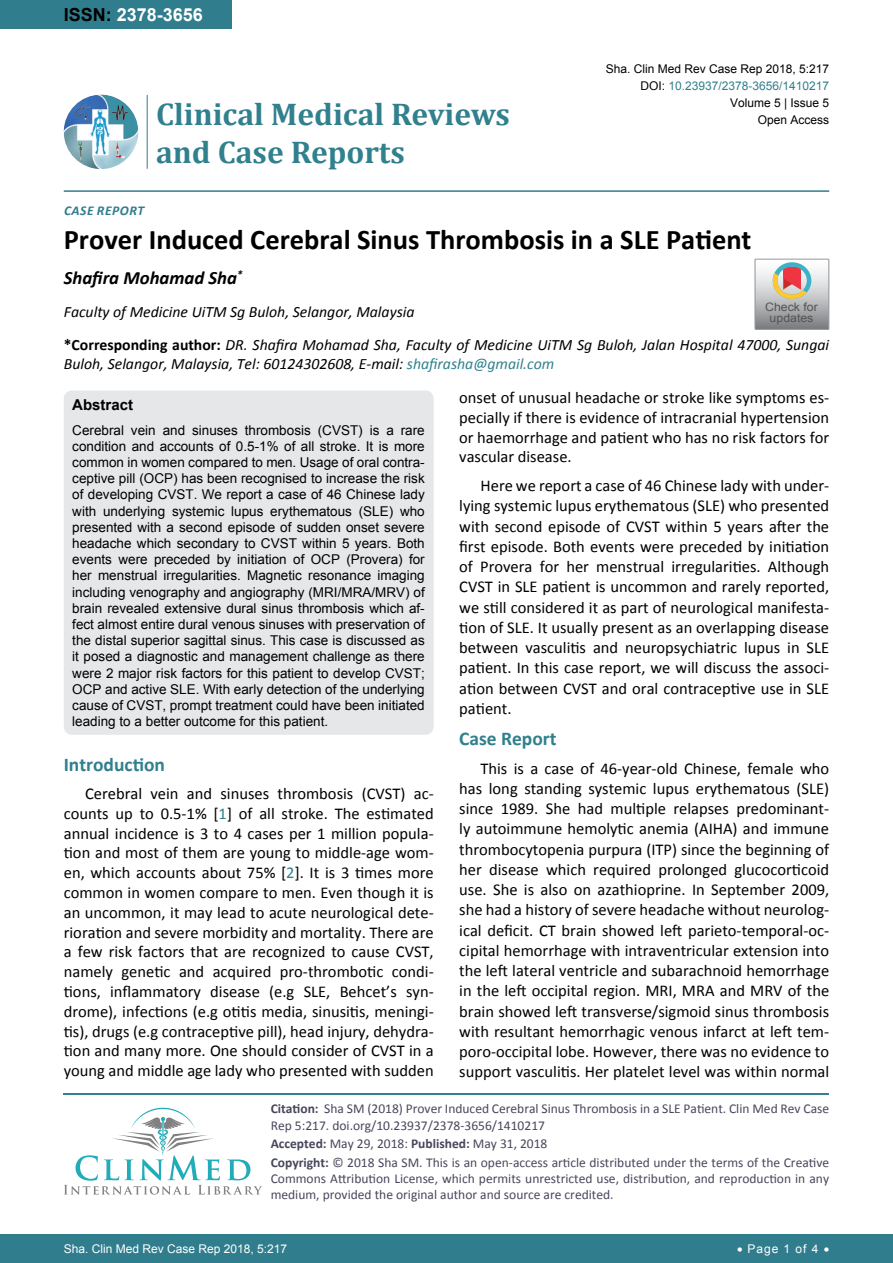
<style>
.page{position:relative;width:893px;height:1263px;background:#fff}
.page>*{position:absolute;margin:0;border:0;box-sizing:border-box;transform-origin:0 0}
.t1{font:700 31.5px "Cambria";color:#30808d}
.t2{font:700 28.5px "Calibri";color:#000}
.t3{font:700 19.5px "Calibri";color:#30808d}
.t4{font:italic 700 18.75px "Calibri";color:#000}
.t5{font:700 18px "Arial";color:#fff}
.t6{font:16.5px/20.2px "Calibri";color:#000;text-align:justify}
.t7{font:italic 15.75px/18.9px "Calibri";color:#000}
.t8{font:700 15px "Arial";color:#000}
.t9{font:13.5px/16.2px "Arial";color:#000;text-align:justify}
.t10{font:13.5px/16.2px "Calibri";color:#47475c}
.t11{font:italic 700 13.5px "Calibri";letter-spacing:.04em;color:#307d8d}
.t12{font:12px "Arial";color:#000}
.t13{font:12px "Arial";color:#fff}
.t14{font:12px "Arial";color:#30808d}
.t15{font:11.7px/10.1px "Arial";color:#535353;text-align:center;scale:1.06 1}
.s1{color:#000}
.s2{font-weight:700;font-style:normal}
.s3{color:#30808d}
.s4{font-weight:700}
</style>
<div class="page">
<hr style="left:64px;top:1093px;width:765px;height:2px;background:#30808d">
<svg style="left:64px;top:1108px;width:198px;height:87px"></svg>
<div style="left:0;top:0;width:231px;height:28px;background:#307d8d"></div>
<hr style="left:64px;top:190px;width:765px;height:2px;background:#307d8d">
<div style="left:0;top:1234px;width:893px;height:29px;background:#307d8d"></div>
<img style="left:64px;top:95px;width:74px;height:74px;border-radius:37px">
<hr style="left:147px;top:95px;width:1px;height:74px;background:#307d8d">
<div style="left:64px;top:390px;width:370px;height:345px;background:#e6e7e8;border-radius:9px"></div>
<svg style="left:755px;top:259px;width:74px;height:70px"></svg>
<p class="t5" style="left:64px;top:2px;width:141px"><span class="s1">ISSN:</span> 2378-3656</p>
<h1 class="t1" style="left:156px;top:92px;width:355px">Clinical Medical Reviews</h1>
<h1 class="t1" style="left:156px;top:130px;width:250px">and Case Reports</h1>
<p class="t11" style="left:64px;top:202px;width:82px">Case Repor t</p>
<p class="t12" style="left:606px;top:60px;width:225px">Sha. Clin Med Rev Case Rep 2018, 5:217</p>
<p class="t12" style="left:730px;top:95px;width:101px">Volume 5 | Issue 5</p>
<p class="t14" style="left:640px;top:78px;width:190px"><span class="s1">DOI:</span> 10.23937/2378-3656/1410217</p>
<p class="t12" style="left:758px;top:112px;width:73px">Open Access</p>
<h2 class="t2" style="left:64px;top:222px;width:689px">Prover Induced Cerebral Sinus Thrombosis in a SLE Patient</h2>
<p class="t4" style="left:64px;top:266px;width:180px">Shafira Mohamad Sha<sup>*</sup></p>
<p class="t7" style="left:64px;top:302px;width:352px">Faculty of Medicine UiTM Sg Buloh, Selangor, Malaysia</p>
<p class="t15" style="left:765px;top:302px;width:51px">Check for updates</p>
<p class="t7" style="left:64px;top:335px;width:767px"><span class="s2">*Corresponding author:</span> DR. Shafira Mohamad Sha, Faculty of Medicine UiTM Sg Buloh, Jalan Hospital 47000, Sungai<br>Buloh, Selangor, Malaysia, Tel: 60124302608, E-mail: <span class="s3">shafirasha@gmail.com</span></p>
<p class="t8" style="left:72px;top:395px;width:62px">Abstract</p>
<p class="t9" style="left:72px;top:422px;width:354px">Cerebral vein and sinuses thrombosis (CVST) is a rare condition and accounts of 0.5-1% of all stroke. It is more common in women compared to men. Usage of oral contra&shy;ceptive pill (OCP) has been recognised to increase the risk of developing CVST. We report a case of 46 Chinese lady with underlying systemic lupus erythematous (SLE) who presented with a second episode of sudden onset severe headache which secondary to CVST within 5 years. Both events were preceded by initiation of OCP (Provera) for her menstrual irregularities. Magnetic resonance imaging including venography and angiography (MRI/MRA/MRV) of brain revealed extensive dural sinus thrombosis which af&shy;fect almost entire dural venous sinuses with preservation of the distal superior sagittal sinus. This case is discussed as it posed a diagnostic and management challenge as there were 2 major risk factors for this patient to develop CVST; OCP and active SLE. With early detection of the underlying cause of CVST, prompt treatment could have been initiated leading to a better outcome for this patient.</p>
<p class="t3" style="left:64px;top:752px;width:103px">Introduction</p>
<p class="t6" style="left:64px;top:784px;width:371px;line-height:19.8px;text-indent:21px">Cerebral vein and sinuses thrombosis (CVST) ac&shy;counts up to 0.5-1% [<span class="s3">1</span>] of all stroke. The estimated annual incidence is 3 to 4 cases per 1 million popula&shy;tion and most of them are young to middle-age wom&shy;en, which accounts about 75% [<span class="s3">2</span>]. It is 3 times more common in women compare to men. Even though it is an uncommon, it may lead to acute neurological dete&shy;rioration and severe morbidity and mortality. There are a few risk factors that are recognized to cause CVST, namely genetic and acquired pro-thrombotic condi&shy;tions, inflammatory disease (e.g SLE, Behcet’s syn&shy;drome), infections (e.g otitis media, sinusitis, meningi&shy;tis), drugs (e.g contraceptive pill), head injury, dehydra&shy;tion and many more. One should consider of CVST in a young and middle age lady who presented with sudden</p>
<p class="t6" style="left:459px;top:388px;width:371px;line-height:19.8px">onset of unusual headache or stroke like symptoms es&shy;pecially if there is evidence of intracranial hypertension or haemorrhage and patient who has no risk factors for vascular disease.</p>
<p class="t6" style="left:459px;top:475px;width:371px;text-indent:21px">Here we report a case of 46 Chinese lady with under&shy;lying systemic lupus erythematous (SLE) who presented with second episode of CVST within 5 years after the first episode. Both events were preceded by initiation of Provera for her menstrual irregularities. Although CVST in SLE patient is uncommon and rarely reported, we still considered it as part of neurological manifesta&shy;tion of SLE. It usually present as an overlapping disease between vasculitis and neuropsychiatric lupus in SLE patient. In this case report, we will discuss the associ&shy;ation between CVST and oral contraceptive use in SLE patient.</p>
<p class="t3" style="left:459px;top:726px;width:99px">Case Report</p>
<p class="t6" style="left:459px;top:758px;width:371px;text-indent:21px">This is a case of 46-year-old Chinese, female who has long standing systemic lupus erythematous (SLE) since 1989. She had multiple relapses predominant&shy;ly autoimmune hemolytic anemia (AIHA) and immune thrombocytopenia purpura (ITP) since the beginning of her disease which required prolonged glucocorticoid use. She is also on azathioprine. In September 2009, she had a history of severe headache without neurolog&shy;ical deficit. CT brain showed left parieto-temporal-oc&shy;cipital hemorrhage with intraventricular extension into the left lateral ventricle and subarachnoid hemorrhage in the left occipital region. MRI, MRA and MRV of the brain showed left transverse/sigmoid sinus thrombosis with resultant hemorrhagic venous infarct at left tem&shy;poro-occipital lobe. However, there was no evidence to support vasculitis. Her platelet level was within normal</p>
<p class="t10" style="left:271px;top:1101px;width:560px"><span class="s4">Citation:</span> Sha SM (2018) Prover Induced Cerebral Sinus Thrombosis in a SLE Patient. Clin Med Rev Case<br>Rep 5:217. doi.org/10.23937/2378-3656/1410217</p>
<p class="t10" style="left:271px;top:1134px;width:560px;line-height:18.6px"><span class="s4">Accepted:</span> May 29, 2018: <span class="s4">Published:</span> May 31, 2018<br><span class="s4">Copyright:</span> © 2018 Sha SM. This is an open-access article distributed under the terms of the Creative</p>
<p class="t10" style="left:271px;top:1170px;width:560px">Commons Attribution License, which permits unrestricted use, distribution, and reproduction in any medium, provided the original author and source are credited.</p>
<p class="t13" style="left:64px;top:1241px;width:225px">Sha. Clin Med Rev Case Rep 2018, 5:217</p>
<p class="t13" style="left:737px;top:1241px;width:94px">• Page 1 of 4 •</p>
</div>
